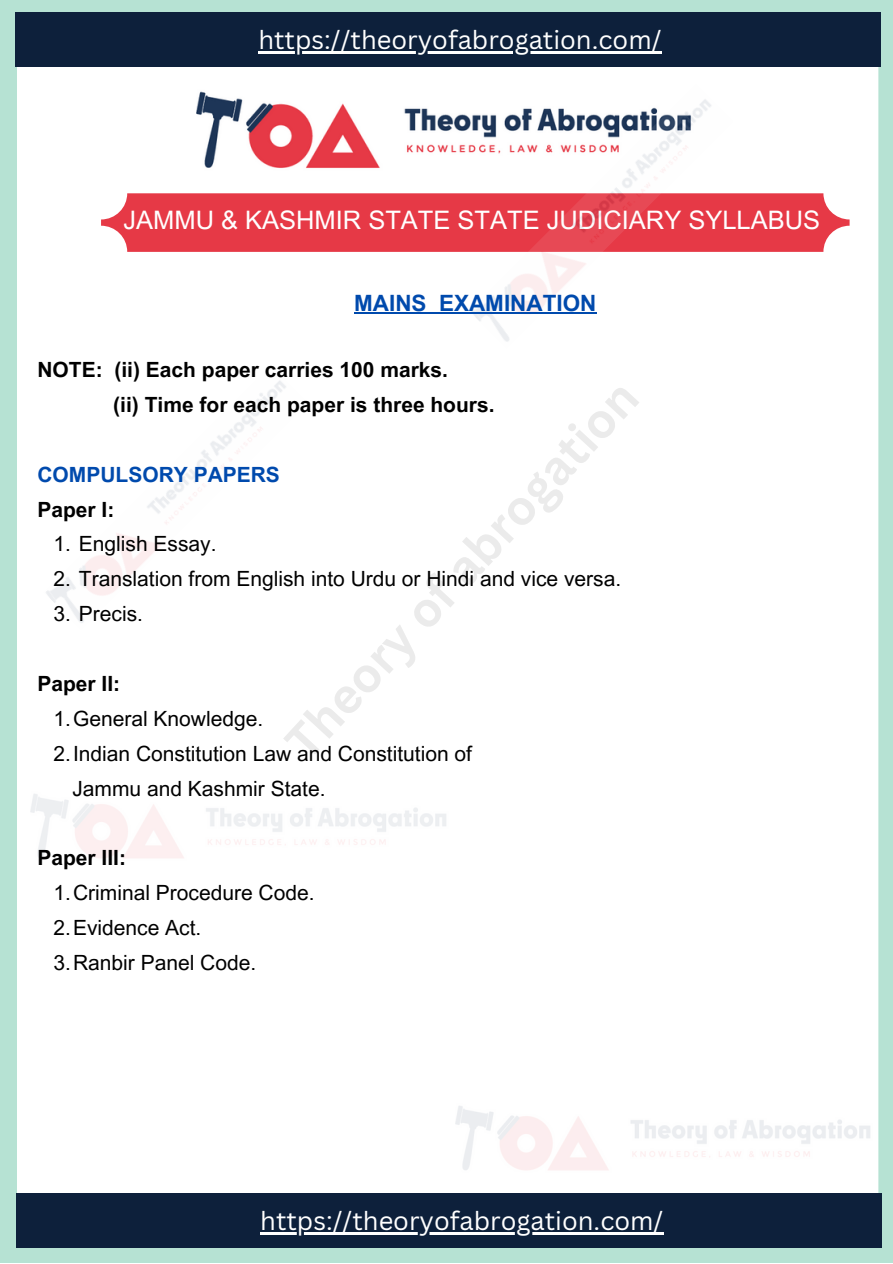
<style>
.page{position:relative;width:893px;height:1264px;background:#fff}
.page>*{position:absolute;margin:0;border:0;box-sizing:border-box;transform-origin:0 0}
.t1{font:25.5px "Canva Sans";color:#fff}
.t2{font:25.5px "Arial MT Pro";color:#fff}
.t3{font:700 22.5px "Arial MT Pro";color:#004aad}
.t4{font:21px "Arial MT Pro";color:#000}
.t5{font:700 21px "Arial MT Pro";color:#000}
.t6{font:700 21px "Arial MT Pro";color:#004aad}
</style>
<div class="page">
<div style="left:0;top:0;width:892px;height:1262px;background:#b6e2d3"></div>
<div style="left:17px;top:66px;width:861px;height:1127px;background:#fff"></div>
<div style="left:101px;top:193px;width:748px;height:59px;background:#e63946;border-radius:26px"></div>
<img style="left:196px;top:90px;width:273px;height:82px">
<img style="left:455px;top:1103px;width:418px;height:70px">
<img style="left:31px;top:792px;width:418px;height:69px">
<div style="left:44px;top:365px;width:263px;height:264px;background:#fff"></div>
<img style="left:469px;top:84px;width:264px;height:264px">
<div style="left:17px;top:1193px;width:865px;height:54px;background:#0d203b"></div>
<hr style="left:260px;top:1232px;width:403px;height:2px;background:#fff">
<div style="left:15px;top:12px;width:865px;height:54px;background:#0d203b"></div>
<hr style="left:258px;top:51px;width:403px;height:2px;background:#fff">
<hr style="left:354px;top:312px;width:72px;height:1px;background:#004aad">
<svg style="left:426px;top:312px;width:13px;height:1px"></svg>
<hr style="left:439px;top:312px;width:157px;height:1px;background:#004aad">
<p class="t1" style="left:258px;top:21px;width:404px">https://theoryofabrogation.com/</p>
<p class="t2" style="left:123px;top:210px;width:698px">JAMMU &amp; KASHMIR STATE STATE JUDICIARY SYLLABUS</p>
<p class="t3" style="left:354px;top:294px;width:244px">MAINS EXAMINATION</p>
<p class="t5" style="left:37px;top:362px;width:412px">NOTE: (ii) Each paper carries 100 marks.</p>
<p class="t5" style="left:113px;top:397px;width:383px">(ii) Time for each paper is three hours.</p>
<p class="t6" style="left:37px;top:466px;width:244px">COMPULSORY PAPERS</p>
<p class="t5" style="left:37px;top:501px;width:78px">Paper I:</p>
<p class="t4" style="left:54px;top:536px;width:164px">1. English Essay.</p>
<p class="t4" style="left:54px;top:571px;width:569px">2. Translation from English into Urdu or Hindi and vice versa.</p>
<p class="t4" style="left:54px;top:606px;width:91px">3. Precis.</p>
<p class="t5" style="left:37px;top:675px;width:84px">Paper II:</p>
<p class="t4" style="left:54px;top:710px;width:211px">1.General Knowledge.</p>
<p class="t4" style="left:54px;top:745px;width:420px">2.Indian Constitution Law and Constitution of</p>
<p class="t4" style="left:72px;top:780px;width:254px">Jammu and Kashmir State.</p>
<p class="t5" style="left:37px;top:850px;width:90px">Paper III:</p>
<p class="t4" style="left:54px;top:884px;width:262px">1.Criminal Procedure Code.</p>
<p class="t4" style="left:54px;top:919px;width:149px">2.Evidence Act.</p>
<p class="t4" style="left:54px;top:954px;width:204px">3.Ranbir Panel Code.</p>
<p class="t1" style="left:260px;top:1202px;width:404px">https://theoryofabrogation.com/</p>
</div>
